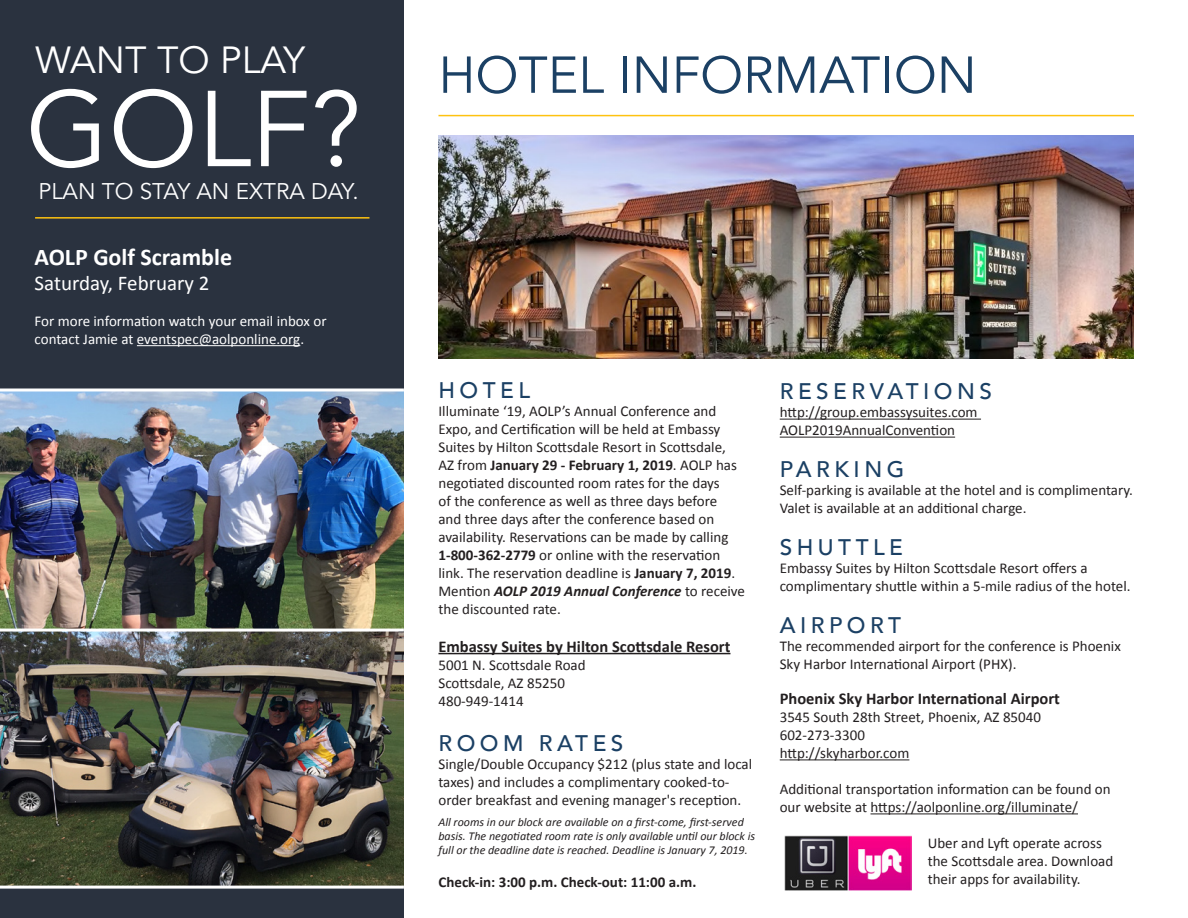
<style>
.page{position:relative;width:1188px;height:918px;background:#fff}
.page>*{position:absolute;margin:0;border:0;box-sizing:border-box;transform-origin:0 0}
.t1{font:106.5px "Avenir LT Std";color:#fff}
.t2{font:51.3px "Avenir LT Std";color:#1b4064}
.t3{font:37.5px "Avenir LT Std";color:#fff}
.t4{font:700 24px "Calibri";color:#fff}
.t5{font:500 22.5px "Avenir";letter-spacing:.2em;color:#1b4064}
.t6{font:22.5px "Avenir LT Std";color:#fff}
.t7{font:21px "Calibri";color:#fff}
.t8{font:700 16.5px "Calibri";color:#231f20}
.t9{font:15px/18px "Calibri";color:#231f20}
.t10{font:15px/18px "Calibri";color:#fff}
.t11{font:700 15px "Calibri";color:#231f20}
.t12{font:italic 12px/14.4px "Calibri";color:#231f20}
.s1{font-weight:700}
.s2{font-weight:700;font-style:italic}
</style>
<div class="page">
<hr style="left:438px;top:115px;width:696px;height:1px;background:#fec210">
<hr style="left:438px;top:653px;width:292px;height:1px;background:#231f20">
<hr style="left:780px;top:419px;width:201px;height:1px;background:#231f20">
<hr style="left:780px;top:437px;width:175px;height:1px;background:#231f20">
<hr style="left:780px;top:759px;width:129px;height:1px;background:#231f20">
<hr style="left:871px;top:813px;width:207px;height:1px;background:#231f20">
<img style="left:438px;top:135px;width:696px;height:224px">
<div style="left:0;top:0;width:404px;height:918px;background:#2a323f"></div>
<img style="left:0;top:392px;width:404px;height:236px">
<img style="left:0;top:632px;width:404px;height:254px">
<hr style="left:35px;top:217px;width:334px;height:2px;background:#fec210">
<hr style="left:137px;top:345px;width:163px;height:1px;background:#fff">
<img style="left:785px;top:836px;width:126px;height:54px">
<svg style="left:0;top:388px;width:404px;height:4px;background:#d7dce3"></svg>
<hr style="left:0;top:629px;width:404px;height:3px;background:#fff">
<hr style="left:0;top:886px;width:404px;height:3px;background:#fff">
<p class="t3" style="left:36px;top:39px;width:271px">WANT TO PLAY</p>
<p class="t1" style="left:26px;top:68px;width:337px">GOLF?</p>
<p class="t6" style="left:38px;top:178px;width:322px">PLAN TO STAY AN EXTRA DAY.</p>
<p class="t4" style="left:35px;top:241px;width:199px">AOLP Golf Scramble</p>
<p class="t7" style="left:35px;top:270px;width:176px">Saturday, February 2</p>
<p class="t10" style="left:35px;top:312px;width:294px">For more information watch your email inbox or contact Jamie at eventspec@aolponline.org.</p>
<p class="t2" style="left:438px;top:46px;width:540px">HOTEL INFORMATION</p>
<p class="t5" style="left:438px;top:371px;width:93px">HOTEL</p>
<p class="t9" style="left:438px;top:402px;width:308px">Illuminate ‘19, AOLP’s Annual Conference and Expo, and Certification will be held at Embassy Suites by Hilton Scottsdale Resort in Scottsdale, AZ from <span class="s1">January 29 - February 1, 2019</span>. AOLP has negotiated discounted room rates for the days<br>of the conference as well as three days before<br>and three days after the conference based on availability. Reservations can be made by calling <span class="s1">1-800-362-2779</span> or online with the reservation link. The reservation deadline is <span class="s1">January 7, 2019</span>.<br>Mention <span class="s2">AOLP 2019 Annual Conference</span> to receive the discounted rate.</p>
<p class="t8" style="left:438px;top:636px;width:293px">Embassy Suites by Hilton Scottsdale Resort</p>
<p class="t9" style="left:438px;top:656px;width:149px">5001 N. Scottsdale Road</p>
<p class="t9" style="left:438px;top:674px;width:128px">Scottsdale, AZ 85250</p>
<p class="t9" style="left:438px;top:692px;width:87px">480-949-1414</p>
<p class="t5" style="left:438px;top:724px;width:187px">ROOM RATES</p>
<p class="t9" style="left:438px;top:755px;width:315px">Single/Double Occupancy $212 (plus state and local taxes) and includes a complimentary cooked-to&shy;order breakfast and evening manager's reception.</p>
<p class="t12" style="left:438px;top:814px;width:318px">All rooms in our block are available on a first-come, first-served basis. The negotiated room rate is only available until our block is full or the deadline date is reached. Deadline is January 7, 2019.</p>
<p class="t11" style="left:438px;top:873px;width:259px">Check-in: 3:00 p.m. Check-out: 11:00 a.m.</p>
<p class="t5" style="left:780px;top:372px;width:214px">RESERVATIONS</p>
<p class="t9" style="left:780px;top:403px;width:199px">http://group.embassysuites.com<br>AOLP2019AnnualConvention</p>
<p class="t5" style="left:780px;top:450px;width:126px">PARKING</p>
<p class="t9" style="left:780px;top:481px;width:355px">Self-parking is available at the hotel and is complimentary.<br>Valet is available at an additional charge.</p>
<p class="t5" style="left:780px;top:528px;width:125px">SHUTTLE</p>
<p class="t9" style="left:780px;top:559px;width:352px">Embassy Suites by Hilton Scottsdale Resort offers a complimentary shuttle within a 5-mile radius of the hotel.</p>
<p class="t5" style="left:780px;top:606px;width:123px">AIRPORT</p>
<p class="t9" style="left:780px;top:637px;width:343px">The recommended airport for the conference is Phoenix<br>Sky Harbor International Airport (PHX).</p>
<p class="t8" style="left:780px;top:688px;width:282px">Phoenix Sky Harbor International Airport</p>
<p class="t9" style="left:780px;top:708px;width:263px">3545 South 28th Street, Phoenix, AZ 85040</p>
<p class="t9" style="left:780px;top:726px;width:87px">602-273-3300</p>
<p class="t9" style="left:780px;top:744px;width:131px">http://skyharbor.com</p>
<p class="t9" style="left:780px;top:780px;width:332px">Additional transportation information can be found on our website at https://aolponline.org/illuminate/</p>
<p class="t9" style="left:928px;top:834px;width:176px">Uber and Lyft operate across</p>
<p class="t9" style="left:928px;top:852px;width:187px">the Scottsdale area. Download their apps for availability.</p>
</div>
